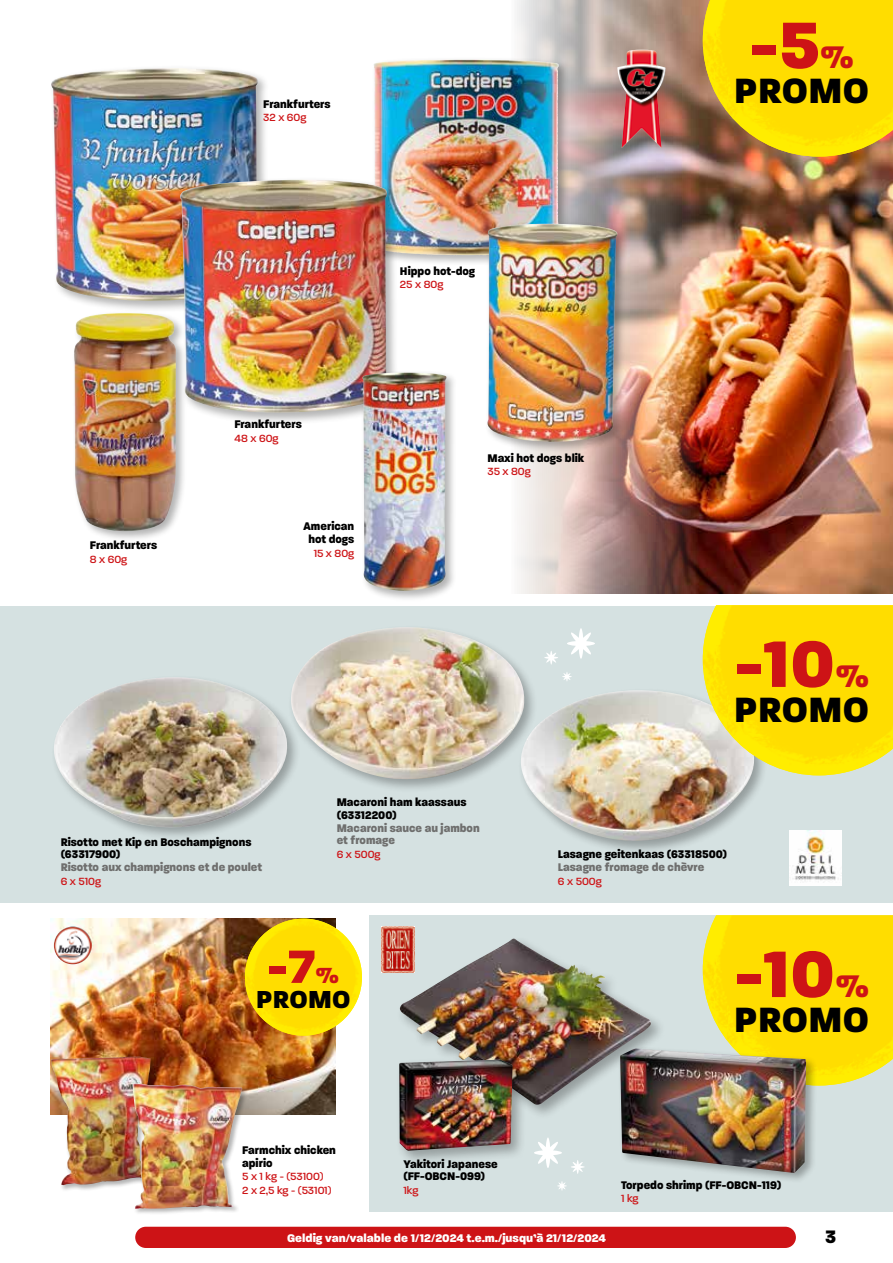
<style>
.page{position:relative;width:893px;height:1263px;background:#fff}
.page>*{position:absolute;margin:0;border:0;box-sizing:border-box;transform-origin:0 0}
.t1{font:800 70.95px "Paralucent";color:#cd1316}
.t2{font:800 50.4px "Paralucent";color:#cd1316}
.t3{font:800 37.95px "Paralucent";letter-spacing:.01em;color:#000}
.t4{font:800 26.55px "Paralucent";letter-spacing:.01em;color:#000}
.t5{font:800 19.5px "Paralucent";color:#000}
.t6{font:800 12px/12.8px "Paralucent";color:#000;scale:.95 1}
.t7{font:800 12px/12.8px "Paralucent";color:#6f6f6e;scale:.95 1}
.t8{font:800 12px "Paralucent";color:#fff}
.t9{font:500 11.25px/13.5px "Paralucent";color:#cd1316}
.s1{font-size:33.75px}
.s2{font-size:23.7px}
</style>
<div class="page">
<div style="left:135px;top:1227px;width:661px;height:21px;background:#cd1316;border-radius:11px"></div>
<img style="left:51px;top:918px;width:284px;height:196px">
<img style="left:517px;top:0;width:376px;height:593px">
<div style="left:0;top:606px;width:893px;height:296px;background:#d5e1e1"></div>
<div style="left:370px;top:915px;width:523px;height:297px;background:#d5e1e1"></div>
<div style="left:71px;top:310px;width:116px;height:233px;background:#000;opacity:.3"></div>
<img style="left:72px;top:313px;width:105px;height:220px">
<div style="left:49px;top:65px;width:222px;height:248px;background:#000;opacity:.3"></div>
<img style="left:49px;top:68px;width:211px;height:234px">
<div style="left:371px;top:57px;width:199px;height:209px;background:#000;opacity:.3"></div>
<img style="left:373px;top:60px;width:82px;height:194px">
<div style="left:288px;top:624px;width:250px;height:169px;background:#000;opacity:.3"></div>
<img style="left:289px;top:627px;width:237px;height:154px">
<div style="left:518px;top:687px;width:250px;height:168px;background:#000;opacity:.3"></div>
<img style="left:521px;top:690px;width:233px;height:152px">
<div style="left:51px;top:674px;width:250px;height:167px;background:#000;opacity:.3"></div>
<img style="left:54px;top:677px;width:235px;height:152px">
<div style="left:396px;top:935px;width:270px;height:185px;background:#000;opacity:.3"></div>
<img style="left:400px;top:938px;width:251px;height:167px">
<div style="left:395px;top:1056px;width:133px;height:110px;background:#000;opacity:.3"></div>
<img style="left:399px;top:1059px;width:114px;height:92px">
<img style="left:245px;top:918px;width:117px;height:118px;border-radius:59px">
<div style="left:50px;top:1055px;width:107px;height:136px;background:#000;opacity:.3"></div>
<img style="left:51px;top:1057px;width:100px;height:128px">
<img style="left:703px;top:0;width:190px;height:157px">
<img style="left:703px;top:605px;width:190px;height:170px">
<img style="left:703px;top:915px;width:190px;height:170px">
<div style="left:485px;top:221px;width:143px;height:232px;background:#000;opacity:.3"></div>
<img style="left:486px;top:224px;width:131px;height:218px">
<div style="left:178px;top:177px;width:222px;height:248px;background:#000;opacity:.3"></div>
<img style="left:178px;top:180px;width:212px;height:233px">
<div style="left:360px;top:370px;width:98px;height:232px;background:#000;opacity:.3"></div>
<img style="left:361px;top:372px;width:87px;height:219px">
<img style="left:790px;top:830px;width:51px;height:55px">
<img style="left:617px;top:50px;width:49px;height:98px">
<div style="left:131px;top:1082px;width:117px;height:133px;background:#000;opacity:.3"></div>
<img style="left:133px;top:1083px;width:109px;height:126px">
<img style="left:382px;top:926px;width:32px;height:47px">
<img style="left:54px;top:926px;width:38px;height:38px;border-radius:19px">
<div style="left:617px;top:1046px;width:200px;height:138px;background:#000;opacity:.3"></div>
<img style="left:620px;top:1048px;width:186px;height:125px">
<svg style="left:571px;top:1160px;width:13px;height:14px"></svg>
<svg style="left:557px;top:1181px;width:10px;height:9px"></svg>
<svg style="left:534px;top:1138px;width:28px;height:30px"></svg>
<svg style="left:544px;top:651px;width:14px;height:14px"></svg>
<svg style="left:562px;top:672px;width:10px;height:9px"></svg>
<svg style="left:567px;top:628px;width:28px;height:31px"></svg>
<p class="t6" style="left:263px;top:98px;width:72px">Frankfurters</p>
<p class="t9" style="left:263px;top:111px;width:45px">32 x 60g</p>
<h1 class="t1" style="left:749px;top:2px;width:106px">-5<span class="s1">%</span></h1>
<h3 class="t3" style="left:734px;top:68px;width:136px">PROMO</h3>
<p class="t6" style="left:400px;top:264px;width:81px">Hippo hot-dog</p>
<p class="t9" style="left:400px;top:278px;width:45px">25 x 80g</p>
<p class="t6" style="left:90px;top:539px;width:72px">Frankfurters</p>
<p class="t9" style="left:90px;top:552px;width:39px">8 x 60g</p>
<p class="t6" style="left:234px;top:418px;width:72px">Frankfurters</p>
<p class="t9" style="left:234px;top:432px;width:46px">48 x 60g</p>
<p class="t6" style="left:304px;top:520px;width:55px;text-align:center">American hot dogs</p>
<p class="t9" style="left:314px;top:546px;width:42px">15 x 80g</p>
<p class="t6" style="left:487px;top:452px;width:103px">Maxi hot dogs blik</p>
<p class="t9" style="left:487px;top:465px;width:45px">35 x 80g</p>
<h1 class="t1" style="left:734px;top:621px;width:136px">-10<span class="s1">%</span></h1>
<h3 class="t3" style="left:734px;top:687px;width:136px">PROMO</h3>
<p class="t6" style="left:61px;top:835px;width:202px">Risotto met Kip en Boschampignons (63317900)</p>
<p class="t7" style="left:61px;top:861px;width:214px">Risotto aux champignons et de poulet</p>
<p class="t9" style="left:61px;top:874px;width:42px">6 x 510g</p>
<p class="t6" style="left:337px;top:796px;width:138px">Macaroni ham kaassaus (63312200)</p>
<p class="t7" style="left:337px;top:821px;width:152px">Macaroni sauce au jambon et fromage</p>
<p class="t9" style="left:337px;top:847px;width:45px">6 x 500g</p>
<p class="t6" style="left:558px;top:848px;width:180px">Lasagne geitenkaas (63318500)</p>
<p class="t7" style="left:558px;top:861px;width:156px">Lasagne fromage de chèvre</p>
<p class="t9" style="left:558px;top:874px;width:45px">6 x 500g</p>
<h2 class="t2" style="left:268px;top:936px;width:73px">-7<span class="s2">%</span></h2>
<h3 class="t4" style="left:256px;top:983px;width:96px">PROMO</h3>
<h1 class="t1" style="left:734px;top:931px;width:136px">-10<span class="s1">%</span></h1>
<h3 class="t3" style="left:734px;top:997px;width:136px">PROMO</h3>
<p class="t6" style="left:242px;top:1144px;width:100px">Farmchix chicken apirio</p>
<p class="t9" style="left:242px;top:1170px;width:91px">5 x 1 kg - (53100)<br>2 x 2,5 kg - (53101)</p>
<p class="t6" style="left:403px;top:1157px;width:101px">Yakitori Japanese (FF-OBCN-099)</p>
<p class="t9" style="left:403px;top:1183px;width:16px">1kg</p>
<p class="t6" style="left:621px;top:1178px;width:170px">Torpedo shrimp (FF-OBCN-119)</p>
<p class="t9" style="left:621px;top:1191px;width:19px">1 kg</p>
<p class="t8" style="left:287px;top:1231px;width:320px">Geldig van/valable de 1/12/2024 t.e.m./jusqu’à 21/12/2024</p>
<h3 class="t5" style="left:825px;top:1225px;width:13px">3</h3>
</div>
